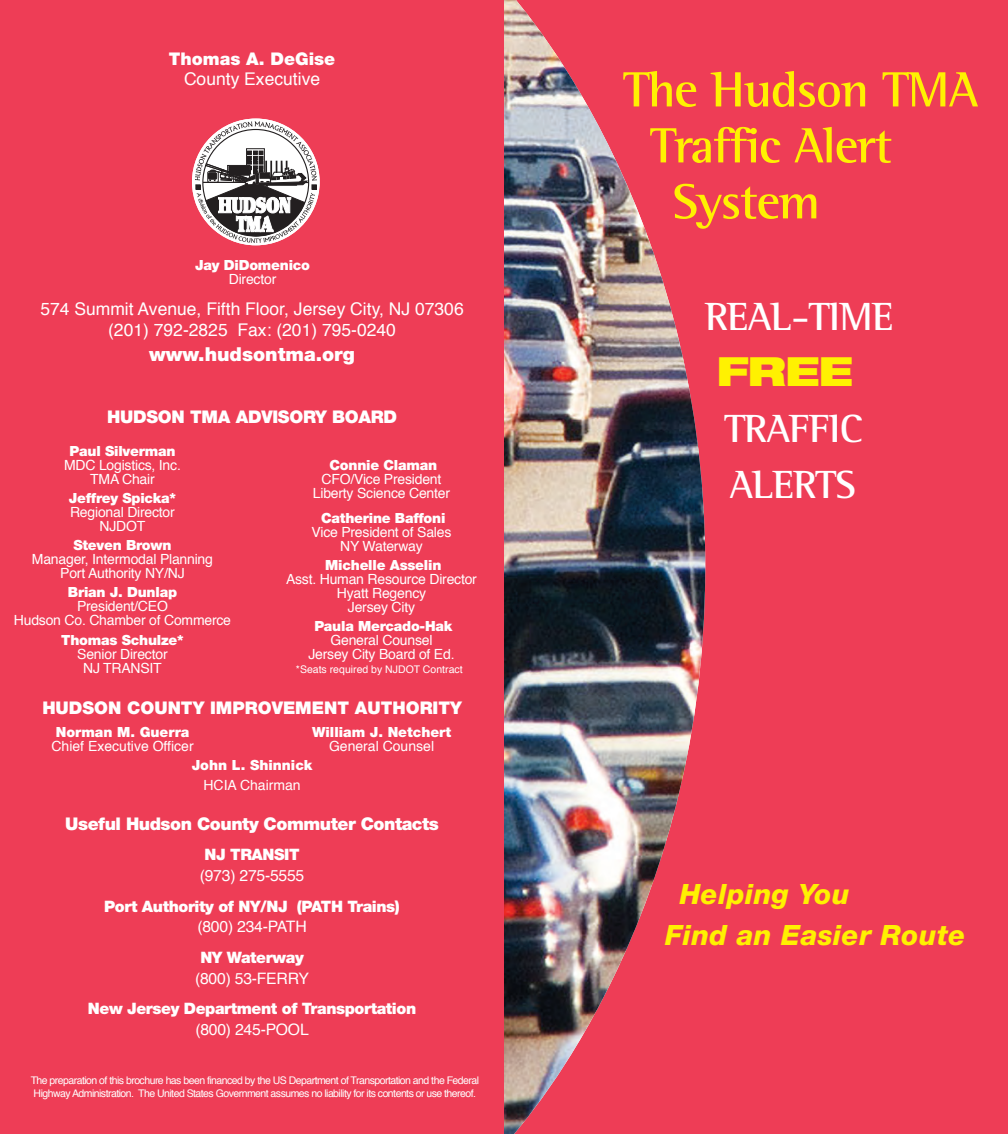
<style>
.page{position:relative;width:1008px;height:1134px;background:#fff}
.page>*{position:absolute;margin:0;border:0;box-sizing:border-box;transform-origin:0 0}
.t1{font:700 50.75px "Rotis Semi Serif";letter-spacing:-.025em;color:#fff101}
.t2{font:700 40.25px/56px "Rotis Semi Serif";letter-spacing:-.025em;color:#fff}
.t3{font:900 expanded 40.25px "Helvetica Neue";color:#fff101}
.t4{font:italic 800 28px/40.2px "Helvetica Neue";letter-spacing:.015em;color:#fff101}
.t5{font:900 19.25px "Helvetica Neue";color:#fff}
.t6{font:900 17.5px "Helvetica Neue";letter-spacing:-.015em;color:#fff}
.t7{font:17.5px/21px "Helvetica";color:#fff;text-align:center}
.t8{font:900 15.75px "Helvetica Neue";letter-spacing:-.025em;color:#fff}
.t9{font:15.75px "Helvetica";letter-spacing:-.015em;color:#fff}
.t10{font:14px/14px "Helvetica";letter-spacing:-.015em;color:#fff;text-align:center}
.t11{font:900 14px "Helvetica Neue";letter-spacing:-.015em;color:#fff}
.t12{font:10.5px/12.6px "Helvetica";letter-spacing:-.05em;color:#fff}
.t13{font:10.5px "Helvetica";color:#fff}
</style>
<div class="page">
<div style="left:503px;top:0;width:505px;height:1134px;background:#ee3d56"></div>
<img style="left:504px;top:0;width:201px;height:1134px">
<div style="left:0;top:0;width:504px;height:1134px;background:#ee3d56"></div>
<svg style="left:192px;top:119px;width:128px;height:126px"></svg>
<p class="t6" style="left:169px;top:53px;width:168px">Thomas A. DeGise</p>
<p class="t7" style="left:184px;top:69px;width:138px">County Executive</p>
<p class="t11" style="left:195px;top:260px;width:116px">Jay DiDomenico</p>
<p class="t10" style="left:229px;top:273px;width:49px">Director</p>
<p class="t7" style="left:40px;top:300px;width:425px">574 Summit Avenue, Fifth Floor, Jersey City, NJ 07306 (201) 792-2825 Fax: (201) 795-0240</p>
<h3 class="t5" style="left:149px;top:347px;width:207px">www.hudsontma.org</h3>
<p class="t6" style="left:107px;top:410px;width:292px">HUDSON TMA ADVISORY BOARD</p>
<p class="t11" style="left:70px;top:446px;width:107px">Paul Silverman</p>
<p class="t10" style="left:64px;top:459px;width:118px">MDC Logistics, Inc.<br>TMA Chair</p>
<p class="t11" style="left:69px;top:493px;width:109px">Jeffrey Spicka*</p>
<p class="t10" style="left:70px;top:506px;width:106px">Regional Director<br>NJDOT</p>
<p class="t11" style="left:73px;top:540px;width:100px">Steven Brown</p>
<p class="t10" style="left:32px;top:553px;width:183px">Manager, Intermodal Planning<br>Port Authority NY/NJ</p>
<p class="t11" style="left:68px;top:587px;width:111px">Brian J. Dunlap</p>
<p class="t10" style="left:14px;top:601px;width:219px">President/CEO<br>Hudson Co. Chamber of Commerce</p>
<p class="t11" style="left:61px;top:635px;width:124px">Thomas Schulze*</p>
<p class="t10" style="left:77px;top:648px;width:92px">Senior Director<br>NJ TRANSIT</p>
<p class="t11" style="left:330px;top:460px;width:109px">Connie Claman</p>
<p class="t10" style="left:313px;top:473px;width:139px">CFO/Vice President<br>Liberty Science Center</p>
<p class="t11" style="left:321px;top:513px;width:126px">Catherine Baffoni</p>
<p class="t10" style="left:312px;top:526px;width:141px">Vice President of Sales<br>NY Waterway</p>
<p class="t11" style="left:325px;top:560px;width:118px">Michelle Asselin</p>
<p class="t10" style="left:286px;top:573px;width:192px">Asst. Human Resource Director<br>Hyatt Regency<br>Jersey City</p>
<p class="t11" style="left:314px;top:621px;width:140px">Paula Mercado-Hak</p>
<p class="t10" style="left:308px;top:634px;width:148px">General Counsel<br>Jersey City Board of Ed.</p>
<p class="t13" style="left:296px;top:665px;width:168px">*Seats required by NJDOT Contract</p>
<p class="t6" style="left:42px;top:701px;width:421px">HUDSON COUNTY IMPROVEMENT AUTHORITY</p>
<p class="t11" style="left:56px;top:727px;width:135px">Norman M. Guerra</p>
<p class="t10" style="left:52px;top:741px;width:144px">Chief Executive Officer</p>
<p class="t11" style="left:312px;top:727px;width:141px">William J. Netchert</p>
<p class="t10" style="left:329px;top:741px;width:107px">General Counsel</p>
<p class="t11" style="left:192px;top:760px;width:122px">John L. Shinnick</p>
<p class="t10" style="left:203px;top:779px;width:99px">HCIA Chairman</p>
<p class="t6" style="left:65px;top:817px;width:375px">Useful Hudson County Commuter Contacts</p>
<p class="t8" style="left:205px;top:849px;width:97px">NJ TRANSIT</p>
<p class="t9" style="left:200px;top:869px;width:106px">(973) 275-5555</p>
<p class="t8" style="left:104px;top:900px;width:297px">Port Authority of NY/NJ (PATH Trains)</p>
<p class="t9" style="left:197px;top:920px;width:111px">(800) 234-PATH</p>
<p class="t8" style="left:200px;top:952px;width:105px">NY Waterway</p>
<p class="t9" style="left:195px;top:971px;width:115px">(800) 53-FERRY</p>
<p class="t8" style="left:88px;top:1003px;width:330px">New Jersey Department of Transportation</p>
<p class="t9" style="left:195px;top:1023px;width:115px">(800) 245-POOL</p>
<p class="t12" style="left:31px;top:1075px;width:450px">The preparation of this brochure has been financed by the US Department of Transportation and the Federal<br>Highway Administration. The United States Government assumes no liability for its contents or use thereof.</p>
<h1 class="t1" style="left:623px;top:72px;width:357px">The Hudson TMA</h1>
<h1 class="t1" style="left:650px;top:128px;width:244px">Traffic Alert</h1>
<h1 class="t1" style="left:672px;top:184px;width:149px">System</h1>
<h2 class="t2" style="left:705px;top:293px;width:190px">REAL-TIME</h2>
<h2 class="t3" style="left:716px;top:356px;width:138px">FREE</h2>
<h2 class="t2" style="left:724px;top:405px;width:140px">TRAFFIC<br>ALERTS</h2>
<h3 class="t4" style="left:665px;top:877px;width:302px;text-indent:15px">Helping You<br>Find an Easier Route</h3>
</div>
